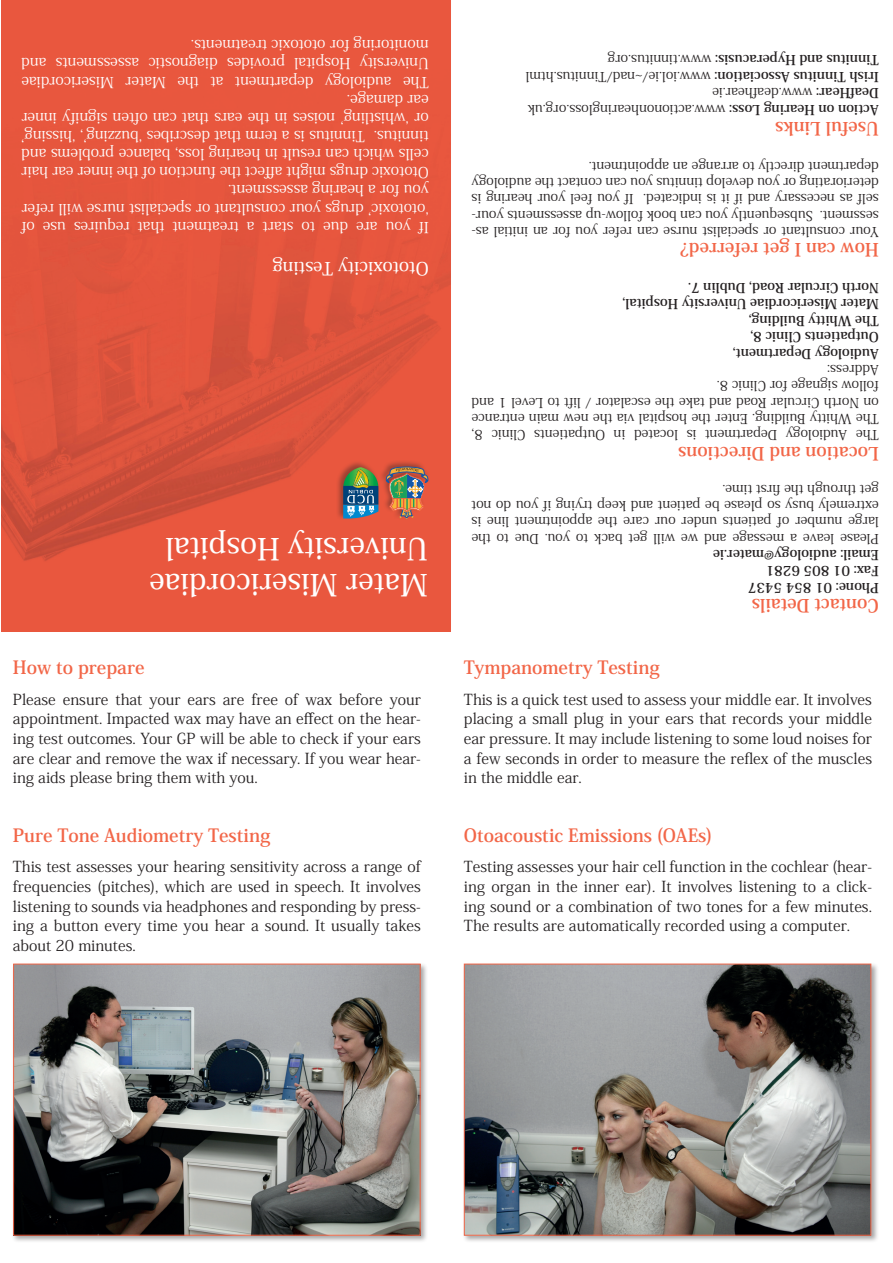
<style>
.page{position:relative;width:893px;height:1263px;background:#fff}
.page>*{position:absolute;margin:0;border:0;box-sizing:border-box;transform-origin:0 0}
.t1{font:500 30.3px/36.3px "Koz Min Pro";color:#fff}
.t2{font:700 18.15px "Koz Min Pr 6 N";color:#f26648}
.t3{font:500 18.15px "Koz Min Pr 6 N";color:#fff}
.t4{font:15.15px/19.6px "Koz Min Pr 6 N";color:#231f20;text-align:justify}
.t5{font:15.15px/18.1px "Koz Min Pr 6 N";color:#fff}
.t6{font:13.65px/16.4px "Koz Min Pr 6 N";color:#231f20;text-align:justify}
.t7{font:700 13.65px/16.4px "Koz Min Pr 6 N";color:#231f20}
.s1{font-weight:700}
</style>
<div class="page">
<img style="left:2px;top:0;width:448px;height:631px">
<div style="left:362px;top:452px;width:68px;height:68px;background:#231f20;opacity:.4"></div>
<svg style="left:386px;top:467px;width:42px;height:52px;background:#a47859"></svg>
<div style="left:312px;top:453px;width:68px;height:67px;background:#231f20;opacity:.4"></div>
<svg style="left:343px;top:467px;width:36px;height:53px;background:#5d817a"></svg>
<div style="left:12px;top:962px;width:422px;height:287px;background:#231f20;opacity:.4"></div>
<img style="left:15px;top:966px;width:404px;height:267px">
<div style="left:13px;top:964px;width:408px;height:271px;border:1px solid #f26648"></div>
<div style="left:462px;top:962px;width:423px;height:287px;background:#231f20;opacity:.4"></div>
<img style="left:466px;top:966px;width:403px;height:267px">
<div style="left:464px;top:964px;width:407px;height:271px;border:1px solid #f26648"></div>
<p class="t5" style="left:429px;top:236px;width:409px;rotate:-180deg">If you are due to start a treatment that requires use of ʻototoxicʼ drugs your consultant or specialist nurse will refer you for a hearing assessment.<br>Ototoxic drugs might affect the function of the inner ear hair cells which can result in hearing loss, balance problems and tinnitus. Tinnitus is a term that describes ʻbuzzingʼ, ʻhissingʼ or ʻwhistlingʼ noises in the ears that can often signify inner ear damage.<br>The audiology department at the Mater Misericordiae University Hospital provides diagnostic assessments and monitoring for ototoxic treatments.</p>
<p class="t3" style="left:429px;top:279px;width:157px;rotate:-180deg">Ototoxicity Testing</p>
<h1 class="t1" style="left:428px;top:605px;width:280px;rotate:-180deg">Mater Misericordiae<br>University Hospital</h1>
<p class="t2" style="left:13px;top:657px;width:133px">How to prepare</p>
<p class="t4" style="left:13px;top:689px;width:410px">Please ensure that your ears are free of wax before your appointment. Impacted wax may have an effect on the hear&shy;ing test outcomes. Your GP will be able to check if your ears are clear and remove the wax if necessary. If you wear hear&shy;ing aids please bring them with you.</p>
<p class="t2" style="left:13px;top:825px;width:259px">Pure Tone Audiometry Testing</p>
<p class="t4" style="left:13px;top:857px;width:410px">This test assesses your hearing sensitivity across a range of frequencies (pitches), which are used in speech. It involves listening to sounds via headphones and responding by press&shy;ing a button every time you hear a sound. It usually takes about 20 minutes.</p>
<p class="t6" style="left:879px;top:118px;width:355px;text-align:left;rotate:-180deg"><span class="s1">Action on Hearing Loss:</span> www.actiononhearingloss.org.uk <span class="s1">DeafHear:</span> www.deafhear.ie<br><span class="s1">Irish Tinnitus Association:</span> www.iol.ie/~nad/Tinnitus.html <span class="s1">Tinnitus and Hyperacusis:</span> www.tinnitus.org</p>
<p class="t2" style="left:879px;top:138px;width:105px;rotate:-180deg">Useful Links</p>
<p class="t6" style="left:879px;top:240px;width:409px;rotate:-180deg">Your consultant or specialist nurse can refer you for an initial as&shy;sessment. Subsequently you can book follow-up assessments your&shy;self as necessary and if it is indicated. If you feel your hearing is deteriorating or you develop tinnitus you can contact the audiology department directly to arrange an appointment.</p>
<p class="t2" style="left:879px;top:260px;width:200px;rotate:-180deg">How can I get referred?</p>
<p class="t7" style="left:879px;top:361px;width:258px;rotate:-180deg">Audiology Department,<br>Outpatients Clinic 8,<br>The Whitty Building,<br>Mater Misericordiae University Hospital,<br>North Circular Road, Dublin 7.</p>
<p class="t6" style="left:879px;top:443px;width:409px;text-align:left;rotate:-180deg">The Audiology Department is located in Outpatients Clinic 8, The Whitty Building. Enter the hospital via the new main entrance on North Circular Road and take the escalator / lift to Level 1 and follow signage for Clinic 8.<br>Address:</p>
<p class="t2" style="left:879px;top:463px;width:202px;rotate:-180deg">Location and Directions</p>
<p class="t6" style="left:879px;top:546px;width:409px;rotate:-180deg">Please leave a message and we will get back to you. Due to the large number of patients under our care the appointment line is extremely busy so please be patient and keep trying if you do not get through the first time.</p>
<p class="t7" style="left:879px;top:595px;width:167px;rotate:-180deg">Phone: 01 854 5437<br>Fax: 01 805 6281<br>Email: audiology@mater.ie</p>
<p class="t2" style="left:879px;top:616px;width:128px;rotate:-180deg">Contact Details</p>
<p class="t2" style="left:464px;top:657px;width:197px">Tympanometry Testing</p>
<p class="t4" style="left:464px;top:689px;width:410px">This is a quick test used to assess your middle ear. It involves placing a small plug in your ears that records your middle ear pressure. It may include listening to some loud noises for a few seconds in order to measure the reflex of the muscles in the middle ear.</p>
<p class="t2" style="left:464px;top:825px;width:250px">Otoacoustic Emissions (OAEs)</p>
<p class="t4" style="left:464px;top:857px;width:410px">Testing assesses your hair cell function in the cochlear (hear&shy;ing organ in the inner ear). It involves listening to a click&shy;ing sound or a combination of two tones for a few minutes.<br>The results are automatically recorded using a computer.</p>
</div>
